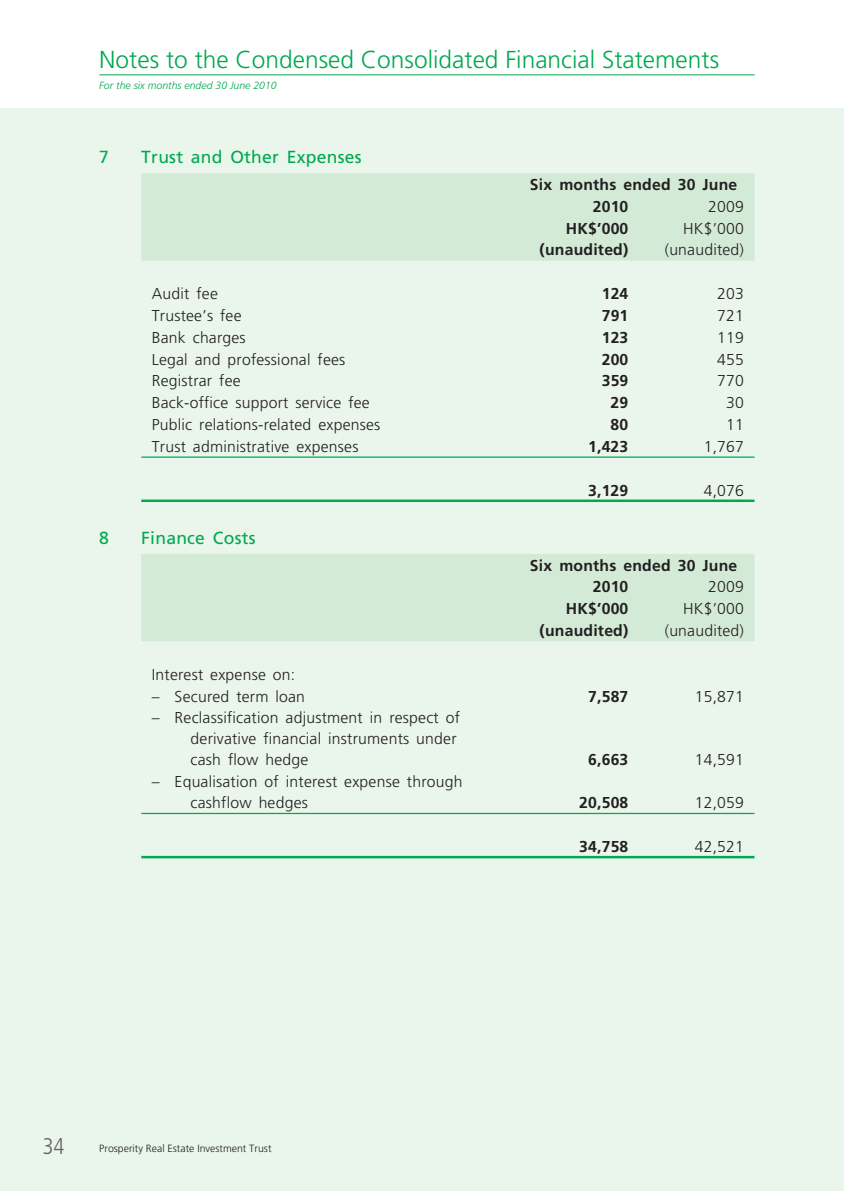
<style>
.page{position:relative;width:844px;height:1191px;background:#fff}
.page>*{position:absolute;margin:0;border:0;box-sizing:border-box;transform-origin:0 0}
.t1{font:300 24.5px "Frutiger LT Std";color:#00a94f}
.t2{font:300 condensed 22.75px "Frutiger LT Std";color:#636466}
.t3{font:17.5px "Frutiger LT Std";letter-spacing:.015em;color:#00a94f}
.t4{font:300 15.75px/21px "Frutiger LT Std";letter-spacing:.015em;color:#231f20}
.t5{font:700 15.75px/21.9px "Frutiger LT Std";letter-spacing:.015em;color:#231f20}
.t6{font:300 10.5px "Frutiger LT Std";color:#231f20}
.t7{font:italic 300 10.5px "Frutiger LT Std";color:#00a94f}
</style>
<div class="page">
<div style="left:0;top:108px;width:843px;height:1083px;background:#eaf5ec"></div>
<hr style="left:99px;top:74px;width:655px;height:1px;background:#00a94f">
<div style="left:141px;top:173px;width:613px;height:88px;background:#d3ead7"></div>
<hr style="left:141px;top:456px;width:613px;height:2px;background:#00a94f">
<hr style="left:141px;top:499px;width:613px;height:3px;background:#00a94f">
<div style="left:141px;top:554px;width:613px;height:87px;background:#d3ead7"></div>
<hr style="left:141px;top:813px;width:613px;height:1px;background:#00a94f">
<hr style="left:141px;top:856px;width:613px;height:2px;background:#00a94f">
<h1 class="t1" style="left:99px;top:48px;width:621px">Notes to the Condensed Consolidated Financial Statements</h1>
<p class="t7" style="left:99px;top:80px;width:179px">For the six months ended 30 June 2010</p>
<p class="t3" style="left:99px;top:150px;width:11px">7</p>
<p class="t3" style="left:141px;top:150px;width:222px">Trust and Other Expenses</p>
<p class="t5" style="left:592px;top:174px;width:146px;text-indent:-63px">Six months ended 30 June<br>2010</p>
<p class="t4" style="left:708px;top:196px;width:37px">2009</p>
<p class="t5" style="left:565px;top:218px;width:64px">HK$’000</p>
<p class="t4" style="left:683px;top:218px;width:62px">HK$’000</p>
<p class="t5" style="left:539px;top:240px;width:90px">(unaudited)</p>
<p class="t4" style="left:664px;top:240px;width:81px">(unaudited)</p>
<p class="t4" style="left:152px;top:284px;width:68px">Audit fee</p>
<p class="t5" style="left:601px;top:283px;width:28px">124</p>
<p class="t4" style="left:717px;top:284px;width:28px">203</p>
<p class="t4" style="left:152px;top:306px;width:91px">Trustee’s fee</p>
<p class="t5" style="left:601px;top:305px;width:28px">791</p>
<p class="t4" style="left:717px;top:306px;width:28px">721</p>
<p class="t4" style="left:152px;top:327px;width:95px">Bank charges</p>
<p class="t5" style="left:601px;top:327px;width:28px">123</p>
<p class="t4" style="left:717px;top:327px;width:28px">119</p>
<p class="t4" style="left:152px;top:349px;width:195px">Legal and professional fees</p>
<p class="t5" style="left:601px;top:349px;width:28px">200</p>
<p class="t4" style="left:717px;top:349px;width:28px">455</p>
<p class="t4" style="left:152px;top:371px;width:90px">Registrar fee</p>
<p class="t5" style="left:601px;top:371px;width:28px">359</p>
<p class="t4" style="left:717px;top:371px;width:28px">770</p>
<p class="t4" style="left:152px;top:393px;width:219px">Back-office support service fee</p>
<p class="t5" style="left:610px;top:392px;width:19px">29</p>
<p class="t4" style="left:726px;top:393px;width:19px">30</p>
<p class="t4" style="left:152px;top:415px;width:230px">Public relations-related expenses</p>
<p class="t5" style="left:610px;top:414px;width:19px">80</p>
<p class="t4" style="left:726px;top:415px;width:19px">11</p>
<p class="t4" style="left:152px;top:437px;width:208px">Trust administrative expenses</p>
<p class="t5" style="left:588px;top:436px;width:42px">1,423</p>
<p class="t4" style="left:703px;top:437px;width:42px">1,767</p>
<p class="t5" style="left:588px;top:480px;width:42px">3,129</p>
<p class="t4" style="left:703px;top:480px;width:42px">4,076</p>
<p class="t3" style="left:99px;top:530px;width:11px">8</p>
<p class="t3" style="left:141px;top:530px;width:116px">Finance Costs</p>
<p class="t5" style="left:592px;top:555px;width:146px;text-indent:-63px">Six months ended 30 June<br>2010</p>
<p class="t4" style="left:708px;top:577px;width:37px">2009</p>
<p class="t5" style="left:565px;top:598px;width:64px">HK$’000</p>
<p class="t4" style="left:683px;top:599px;width:62px">HK$’000</p>
<p class="t5" style="left:539px;top:620px;width:90px">(unaudited)</p>
<p class="t4" style="left:664px;top:621px;width:81px">(unaudited)</p>
<p class="t4" style="left:152px;top:664px;width:145px">Interest expense on:</p>
<p class="t4" style="left:152px;top:686px;width:155px">– Secured term loan</p>
<p class="t5" style="left:588px;top:686px;width:42px">7,587</p>
<p class="t4" style="left:694px;top:686px;width:51px">15,871</p>
<p class="t4" style="left:190px;top:708px;width:271px;text-indent:-39px">– Reclassification adjustment in respect of derivative financial instruments under cash flow hedge</p>
<p class="t5" style="left:588px;top:749px;width:42px">6,663</p>
<p class="t4" style="left:694px;top:750px;width:51px">14,591</p>
<p class="t4" style="left:190px;top:772px;width:273px;text-indent:-39px">– Equalisation of interest expense through cashflow hedges</p>
<h2 class="t2" style="left:43px;top:1133px;width:23px">34</h2>
<p class="t6" style="left:99px;top:1143px;width:174px">Prosperity Real Estate Investment Trust</p>
<p class="t5" style="left:579px;top:792px;width:51px">20,508</p>
<p class="t4" style="left:694px;top:793px;width:51px">12,059</p>
<p class="t5" style="left:579px;top:836px;width:51px">34,758</p>
<p class="t4" style="left:694px;top:836px;width:51px">42,521</p>
</div>
